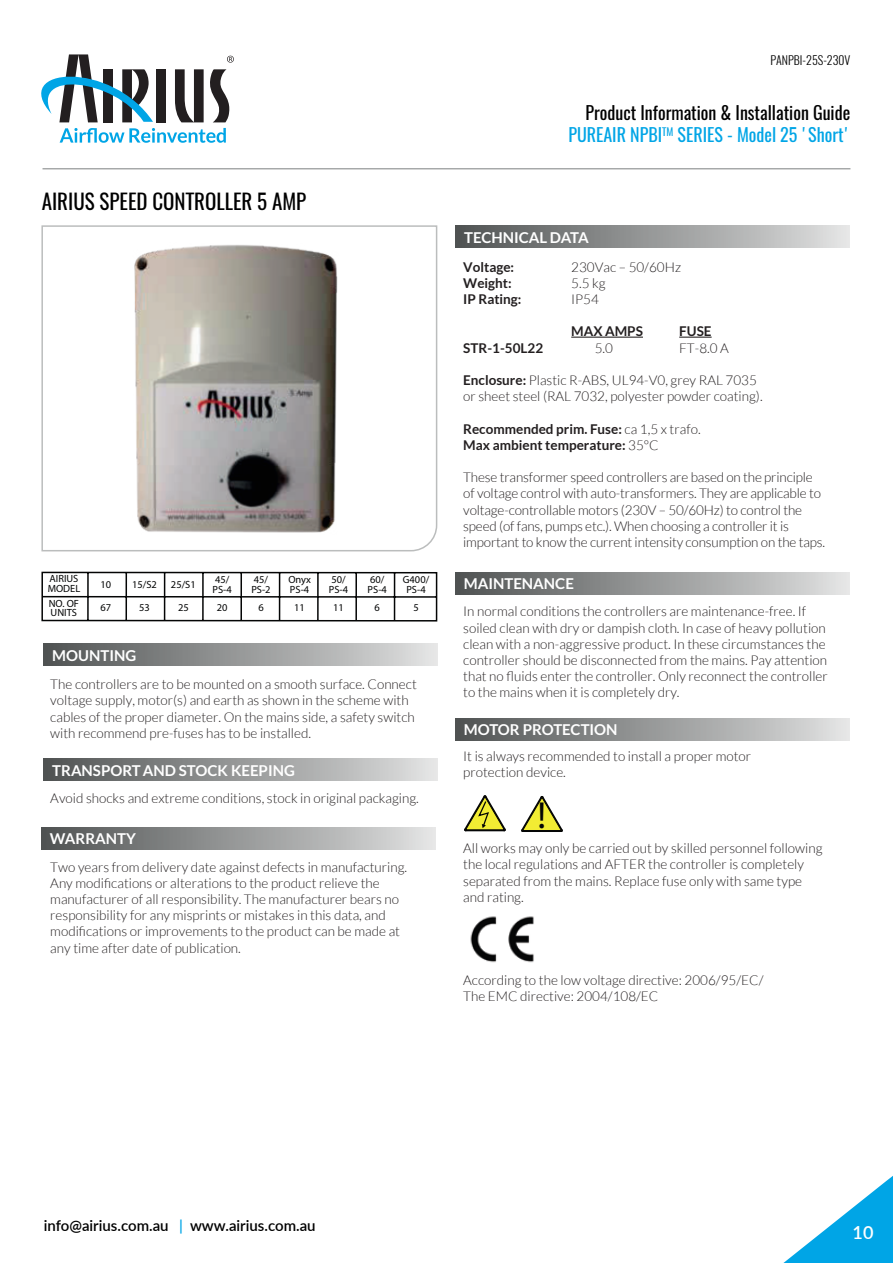
<style>
.page{position:relative;width:893px;height:1263px;background:#fff}
.page>*{position:absolute;margin:0;border:0;box-sizing:border-box;transform-origin:0 0}
.t1{font:37.8px "Myriad Pro";color:#040505}
.t2{font:21px "Oswald";color:#000001}
.t3{font:18px/21.6px "Oswald";color:#000001;text-align:right}
.t4{font:600 18px "Lato";color:#fff}
.t5{font:700 15px "Lato";color:#fff}
.t6{font:600 15px "Lato";color:#000001}
.t7{font:300 13.5px/16.2px "Lato";color:#231f20}
.t8{font:700 13.5px/16.2px "Lato";color:#231f20}
.t9{font:300 12px "Oswald";color:#000001}
.t10{font:10.5px/9.6px "Myriad Pro";color:#040505}
.s1{color:#00a5e6}
.s2{font-weight:700}
.s3{font-weight:300}
</style>
<div class="page">
<svg style="left:41px;top:225px;width:397px;height:327px"></svg>
<img style="left:132px;top:242px;width:210px;height:293px">
<svg style="left:41px;top:571px;width:397px;height:51px"></svg>
<div style="left:44px;top:643px;width:394px;height:23px;background:linear-gradient(to right,#505353,#e0e0e0)"></div>
<div style="left:44px;top:758px;width:394px;height:23px;background:linear-gradient(to right,#505353,#e0e0e0)"></div>
<div style="left:41px;top:827px;width:395px;height:23px;background:linear-gradient(to right,#4f5252,#e0e1e1)"></div>
<div style="left:455px;top:572px;width:395px;height:23px;background:linear-gradient(to right,#4f5252,#e0e1e1)"></div>
<div style="left:455px;top:718px;width:395px;height:22px;background:linear-gradient(to right,#4f5252,#e0e1e1)"></div>
<svg style="left:521px;top:796px;width:42px;height:36px"></svg>
<svg style="left:464px;top:795px;width:42px;height:37px"></svg>
<img style="left:470px;top:916px;width:64px;height:47px">
<div style="left:456px;top:225px;width:394px;height:23px;background:linear-gradient(to right,#505353,#e0e0e0)"></div>
<hr style="left:571px;top:337px;width:72px;height:1px;background:#231f20">
<hr style="left:679px;top:337px;width:33px;height:1px;background:#231f20">
<svg style="left:783px;top:1176px;width:110px;height:87px"></svg>
<hr style="left:43px;top:168px;width:807px;height:1px;background:#7c7f81">
<div style="left:156px;top:69px;width:10px;height:53px;background:#231f20"></div>
<svg style="left:41px;top:54px;width:112px;height:68px"></svg>
<svg style="left:175px;top:69px;width:55px;height:53px"></svg>
<svg style="left:227px;top:56px;width:7px;height:7px"></svg>
<svg style="left:60px;top:128px;width:166px;height:15px"></svg>
<p class="t9" style="left:770px;top:54px;width:81px">PANPBI-25S-230V</p>
<h3 class="t3" style="left:568px;top:104px;width:283px">Product Information &amp; Installation Guide<br><span class="s1">PUREAIR NPBI</span><sup>TM</sup> <span class="s1">SERIES - Model 25 'Short'</span></h3>
<h2 class="t2" style="left:42px;top:192px;width:266px">AIRIUS SPEED CONTROLLER 5 AMP</h2>
<p class="t5" style="left:464px;top:231px;width:126px">TECHNICAL DATA</p>
<p class="t8" style="left:463px;top:259px;width:52px">Voltage:</p>
<p class="t7" style="left:571px;top:259px;width:111px">230Vac – 50/60Hz</p>
<p class="t8" style="left:463px;top:276px;width:50px">Weight:</p>
<p class="t7" style="left:571px;top:275px;width:36px">5.5 kg</p>
<p class="t8" style="left:463px;top:292px;width:60px">IP Rating:</p>
<p class="t7" style="left:571px;top:292px;width:29px">IP54</p>
<p class="t8" style="left:571px;top:324px;width:73px">MAX AMPS</p>
<p class="t8" style="left:679px;top:324px;width:34px">FUSE</p>
<p class="t8" style="left:463px;top:340px;width:81px">STR-1-50L22</p>
<p class="t7" style="left:595px;top:340px;width:20px">5.0</p>
<p class="t7" style="left:679px;top:340px;width:51px">FT-8.0 A</p>
<p class="t7" style="left:463px;top:373px;width:301px"><span class="s2">Enclosure:</span> Plastic R-ABS, UL94-V0, grey RAL 7035 or sheet steel (RAL 7032, polyester powder coating).</p>
<p class="t8" style="left:463px;top:421px;width:239px">Recommended prim. Fuse: <span class="s3">ca 1,5 x trafo.<br></span>Max ambient temperature: <span class="s3">35°C</span></p>
<p class="t7" style="left:463px;top:469px;width:363px">These transformer speed controllers are based on the principle of voltage control with auto-transformers. They are applicable to voltage-controllable motors (230V – 50/60Hz) to control the speed (of fans, pumps etc.). When choosing a controller it is important to know the current intensity consumption on the taps.</p>
<p class="t10" style="left:48px;top:575px;width:34px">AIRIUS<br>MODEL</p>
<p class="t10" style="left:49px;top:599px;width:32px">NO. OF<br>UNITS</p>
<p class="t5" style="left:52px;top:649px;width:86px">MOUNTING</p>
<p class="t7" style="left:50px;top:676px;width:368px">The controllers are to be mounted on a smooth surface. Connect voltage supply, motor(s) and earth as shown in the scheme with cables of the proper diameter. On the mains side, a safety switch with recommend pre-fuses has to be installed.</p>
<p class="t5" style="left:52px;top:764px;width:244px">TRANSPORT AND STOCK KEEPING</p>
<p class="t7" style="left:50px;top:791px;width:370px">Avoid shocks and extreme conditions, stock in original packaging.</p>
<p class="t5" style="left:50px;top:832px;width:88px">WARRANTY</p>
<p class="t7" style="left:50px;top:859px;width:358px">Two years from delivery date against defects in manufacturing.<br>Any modifications or alterations to the product relieve the manufacturer of all responsibility. The manufacturer bears no responsibility for any misprints or mistakes in this data, and modifications or improvements to the product can be made at any time after date of publication.</p>
<p class="t10" style="left:100px;top:574px;width:12px;line-height:23.1px">10<br>67</p>
<p class="t10" style="left:132px;top:574px;width:26px;line-height:23.1px;text-align:center">15/S2<br>53</p>
<p class="t10" style="left:171px;top:574px;width:26px;line-height:23.1px;text-align:center">25/S1<br>25</p>
<p class="t10" style="left:213px;top:576px;width:21px">45/<br>PS-4</p>
<p class="t10" style="left:251px;top:576px;width:21px">45/<br>PS-2</p>
<p class="t10" style="left:258px;top:604px;width:7px">6</p>
<p class="t10" style="left:288px;top:576px;width:24px">Onyx<br>PS-4</p>
<p class="t10" style="left:294px;top:604px;width:12px">11</p>
<p class="t10" style="left:368px;top:576px;width:21px">60/<br>PS-4</p>
<p class="t10" style="left:375px;top:604px;width:7px">6</p>
<p class="t10" style="left:403px;top:576px;width:28px;text-align:center">G400/<br>PS-4</p>
<p class="t10" style="left:413px;top:604px;width:7px">5</p>
<p class="t10" style="left:329px;top:576px;width:21px">50/<br>PS-4</p>
<p class="t10" style="left:333px;top:604px;width:12px">11</p>
<p class="t10" style="left:217px;top:604px;width:12px">20</p>
<p class="t5" style="left:464px;top:577px;width:112px">MAINTENANCE</p>
<p class="t7" style="left:463px;top:604px;width:366px">In normal conditions the controllers are maintenance-free. If soiled clean with dry or dampish cloth. In case of heavy pollution clean with a non-aggressive product. In these circumstances the controller should be disconnected from the mains. Pay attention that no fluids enter the controller. Only reconnect the controller to the mains when it is completely dry.</p>
<p class="t5" style="left:464px;top:723px;width:155px">MOTOR PROTECTION</p>
<p class="t7" style="left:463px;top:749px;width:290px">It is always recommended to install a proper motor protection device.</p>
<h1 class="t1" style="left:538px;top:801px;width:10px">!</h1>
<p class="t7" style="left:463px;top:840px;width:361px">All works may only be carried out by skilled personnel following the local regulations and AFTER the controller is completely separated from the mains. Replace fuse only with same type and rating.</p>
<p class="t7" style="left:463px;top:972px;width:302px">According to the low voltage directive: 2006/95/EC/<br>The EMC directive: 2004/108/EC</p>
<p class="t6" style="left:44px;top:1219px;width:273px">info@airius.com.au <span class="s1">|</span> www.airius.com.au</p>
<h3 class="t4" style="left:853px;top:1225px;width:22px">10</h3>
</div>
